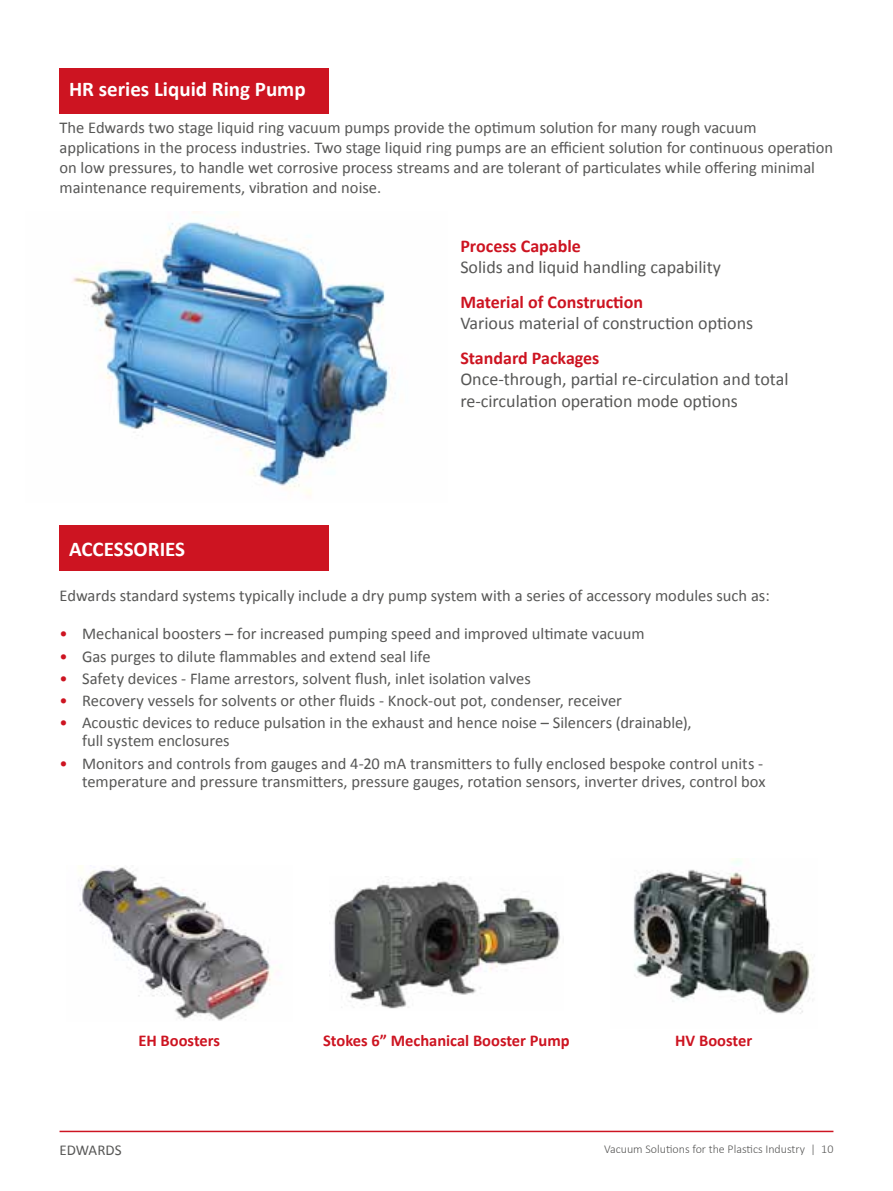
<style>
.page{position:relative;width:893px;height:1191px;background:#fff}
.page>*{position:absolute;margin:0;border:0;box-sizing:border-box;transform-origin:0 0}
.t1{font:700 21px "Calibri";color:#fff}
.t2{font:18px/21.6px "Calibri";color:#575756}
.t3{font:700 18px "Calibri";color:#cd1421}
.t4{font:16.5px/19.8px "Calibri";color:#575756}
.t5{font:700 16.5px "Calibri";color:#cd1421}
.t6{font:15px "Calibri";color:#575756}
.t7{font:300 12px "Calibri";color:#575756}
.s1{color:#cd1421}
</style>
<div class="page">
<hr style="left:60px;top:1130px;width:773px;height:2px;background:#cd1421">
<img style="left:73px;top:211px;width:323px;height:284px">
<img style="left:78px;top:865px;width:193px;height:156px">
<img style="left:332px;top:876px;width:228px;height:133px">
<img style="left:633px;top:858px;width:179px;height:156px">
<div style="left:60px;top:68px;width:269px;height:46px;background:#cd1421"></div>
<div style="left:60px;top:525px;width:269px;height:46px;background:#cd1421"></div>
<p class="t1" style="left:69px;top:76px;width:238px">HR series Liquid Ring Pump</p>
<p class="t4" style="left:60px;top:118px;width:775px">The Edwards two stage liquid ring vacuum pumps provide the optimum solution for many rough vacuum applications in the process industries. Two stage liquid ring pumps are an efficient solution for continuous operation on low pressures, to handle wet corrosive process streams and are tolerant of particulates while offering minimal maintenance requirements, vibration and noise.</p>
<p class="t1" style="left:69px;top:536px;width:118px">ACCESSORIES</p>
<p class="t3" style="left:460px;top:234px;width:122px">Process Capable</p>
<p class="t2" style="left:460px;top:256px;width:262px">Solids and liquid handling capability</p>
<p class="t3" style="left:460px;top:290px;width:184px">Material of Construction</p>
<p class="t2" style="left:460px;top:312px;width:294px">Various material of construction options</p>
<p class="t3" style="left:460px;top:346px;width:141px">Standard Packages</p>
<p class="t2" style="left:460px;top:368px;width:330px">Once-through, partial re-circulation and total re-circulation operation mode options</p>
<p class="t4" style="left:60px;top:586px;width:712px">Edwards standard systems typically include a dry pump system with a series of accessory modules such as:</p>
<p class="t4" style="left:60px;top:624px;width:587px"><span class="s1">•</span> Mechanical boosters – for increased pumping speed and improved ultimate vacuum</p>
<p class="t4" style="left:60px;top:646px;width:373px"><span class="s1">•</span> Gas purges to dilute flammables and extend seal life</p>
<p class="t4" style="left:60px;top:668px;width:473px"><span class="s1">•</span> Safety devices - Flame arrestors, solvent flush, inlet isolation valves</p>
<p class="t4" style="left:60px;top:691px;width:564px"><span class="s1">•</span> Recovery vessels for solvents or other fluids - Knock-out pot, condenser, receiver</p>
<p class="t4" style="left:82px;top:714px;width:611px;line-height:18px;text-indent:-23px"><span class="s1">•</span> Acoustic devices to reduce pulsation in the exhaust and hence noise – Silencers (drainable), full system enclosures</p>
<p class="t4" style="left:60px;top:754px;width:708px;line-height:18px;text-align:right"><span class="s1">•</span> Monitors and controls from gauges and 4-20 mA transmitters to fully enclosed bespoke control units - temperature and pressure transmitters, pressure gauges, rotation sensors, inverter drives, control box</p>
<p class="t5" style="left:138px;top:1030px;width:83px">EH Boosters</p>
<p class="t5" style="left:323px;top:1030px;width:248px">Stokes 6” Mechanical Booster Pump</p>
<p class="t5" style="left:675px;top:1030px;width:78px">HV Booster</p>
<p class="t6" style="left:60px;top:1141px;width:64px">EDWARDS</p>
<p class="t7" style="left:604px;top:1141px;width:231px">Vacuum Solutions for the Plastics Industry | 10</p>
</div>
